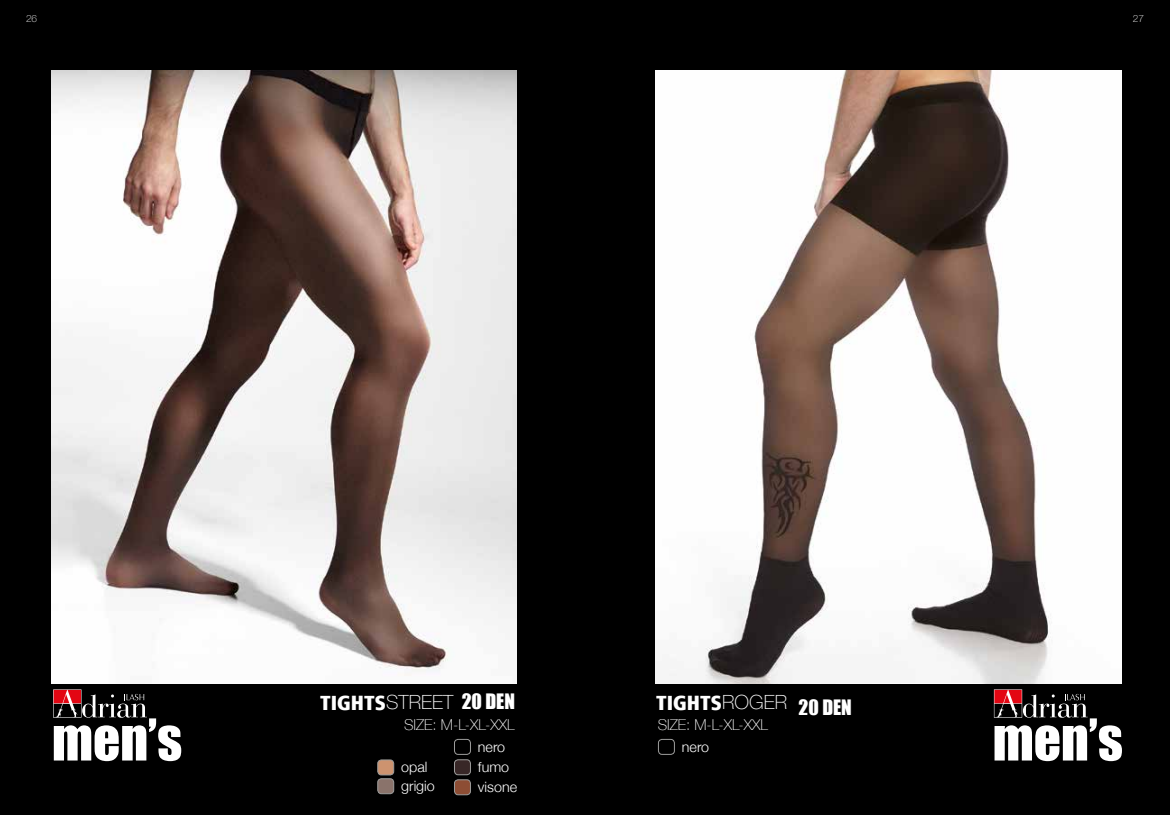
<style>
.page{position:relative;width:1170px;height:815px;background:#fff}
.page>*{position:absolute;margin:0;border:0;box-sizing:border-box;transform-origin:0 0}
.t1{font:53.25px "Impact";color:#fff}
.t2{font:20.5px "Humnst 777 X Blk Cn EU";color:#fff}
.t3{font:19.5px "Impact";color:#fff}
.t4{font:100 15px "Helvetica Neue";color:#fff}
.t5{font:300 14.25px/20px "Helvetica Neue";color:#fff}
.t6{font:100 10px "Helvetica Neue LT Std";color:#fff}
.s1{font-family:"Helvetica Neue LT Std";font-weight:100;font-size:19.62px}
.s2{font-family:"Impact";font-size:19.5px}
</style>
<div class="page">
<div style="left:0;top:0;width:1169px;height:815px;background:#000"></div>
<img style="left:52px;top:71px;width:464px;height:612px">
<img style="left:656px;top:71px;width:464px;height:612px">
<div style="left:53px;top:689px;width:28px;height:29px;background:#bf888b"></div>
<div style="left:54px;top:704px;width:27px;height:13px;background:#000"></div>
<div style="left:54px;top:690px;width:27px;height:13px;background:#e30613"></div>
<svg style="left:56px;top:690px;width:91px;height:28px"></svg>
<svg style="left:993px;top:689px;width:29px;height:29px"></svg>
<div style="left:994px;top:704px;width:27px;height:13px;background:#000"></div>
<div style="left:994px;top:690px;width:27px;height:13px;background:#e30613"></div>
<svg style="left:996px;top:690px;width:91px;height:28px"></svg>
<div style="left:454px;top:739px;width:16px;height:16px;border:1px solid #9d9d9c;border-radius:4px"></div>
<div style="left:658px;top:739px;width:16px;height:16px;border:1px solid #9d9d9c;border-radius:4px"></div>
<div style="left:454px;top:760px;width:16px;height:15px;background:#382727;border-radius:4px"></div>
<div style="left:454px;top:760px;width:16px;height:15px;border:1px solid #9d9d9c;border-radius:4px"></div>
<div style="left:454px;top:780px;width:16px;height:15px;background:#8d4d34;border-radius:4px"></div>
<div style="left:454px;top:780px;width:16px;height:15px;border:1px solid #9d9d9c;border-radius:4px"></div>
<div style="left:378px;top:760px;width:15px;height:15px;background:#cd936f;border-radius:4px"></div>
<div style="left:377px;top:760px;width:17px;height:15px;border:1px solid #9d9d9c;border-radius:4px"></div>
<div style="left:378px;top:779px;width:15px;height:15px;background:#8a736b;border-radius:4px"></div>
<div style="left:377px;top:779px;width:17px;height:15px;border:1px solid #9d9d9c;border-radius:4px"></div>
<p class="t6" style="left:26px;top:13px;width:13px">26</p>
<p class="t6" style="left:1132px;top:13px;width:13px">27</p>
<h2 class="t2" style="left:320px;top:689px;width:196px">TIGHTS<span class="s1">STREET</span> <span class="s2">20 DEN</span></h2>
<p class="t3" style="left:798px;top:692px;width:55px">20 DEN</p>
<h2 class="t2" style="left:656px;top:689px;width:132px">TIGHTS<span class="s1">ROGER</span></h2>
<h1 class="t1" style="left:52px;top:698px;width:132px">men’s</h1>
<h1 class="t1" style="left:992px;top:698px;width:132px">men’s</h1>
<p class="t4" style="left:404px;top:713px;width:112px">SIZE: M-L-XL-XXL</p>
<p class="t4" style="left:657px;top:713px;width:112px">SIZE: M-L-XL-XXL</p>
<p class="t5" style="left:478px;top:736px;width:29px">nero</p>
<p class="t5" style="left:682px;top:736px;width:29px">nero</p>
<p class="t5" style="left:478px;top:756px;width:41px">fumo visone</p>
<p class="t5" style="left:401px;top:757px;width:35px;line-height:18.8px">opal grigio</p>
</div>
